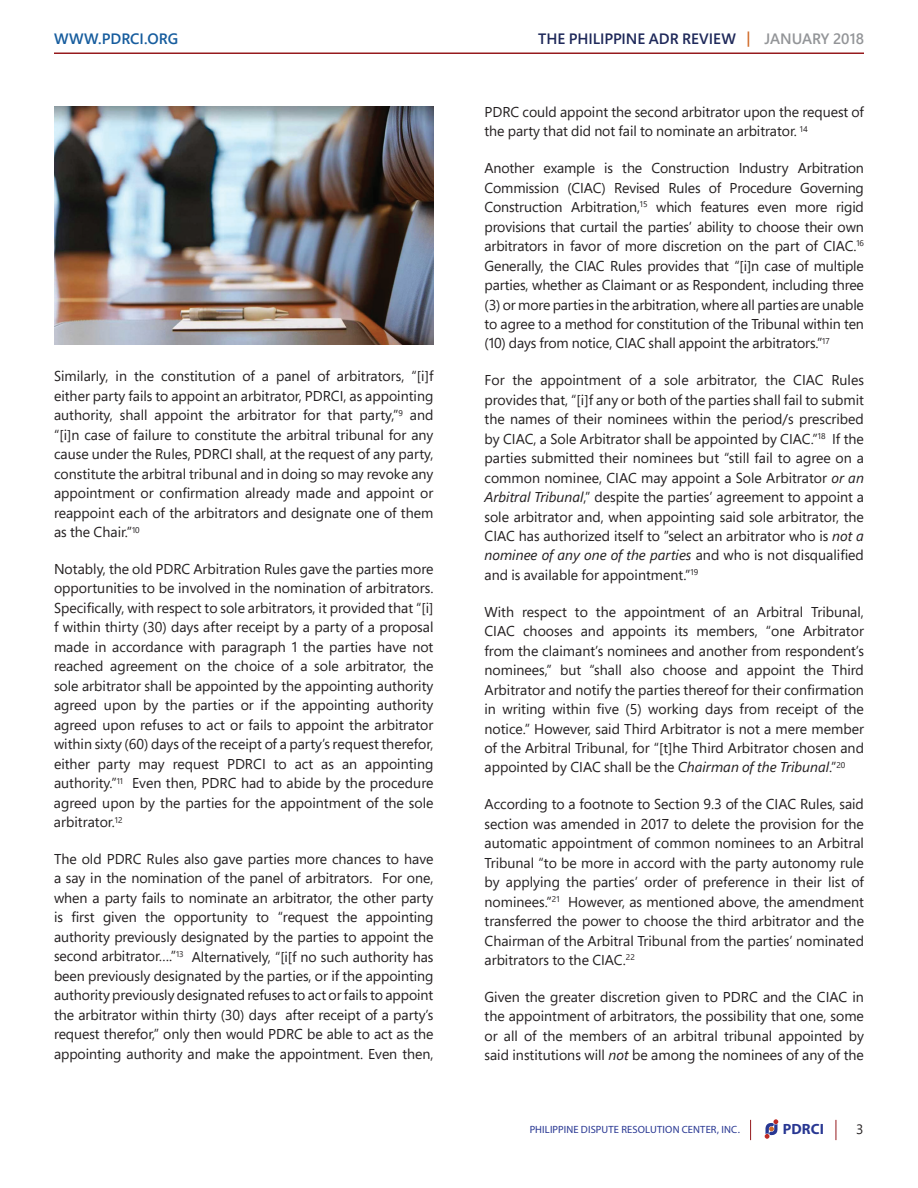
<style>
.page{position:relative;width:918px;height:1188px;background:#fff}
.page>*{position:absolute;margin:0;border:0;box-sizing:border-box;transform-origin:0 0}
.t1{font:600 15px "Segoe Pro";letter-spacing:-.005em;color:#1f295a}
.t2{font:600 15px "Segoe Pro";color:#175d9e}
.t3{font:700 14.85px "Myriad Pro";letter-spacing:.01em;color:#283792}
.t4{font:14.25px/19.5px "Segoe Pro";color:#231f20;text-align:justify}
.t5{font:13.5px "Segoe Pro";color:#231f20}
.t6{font:10.5px "Myriad Hebrew";letter-spacing:.015em;color:#283792}
.s1{color:#d06a28}
.s2{color:#939598}
.s3{font-style:italic}
</style>
<div class="page">
<hr style="left:54px;top:52px;width:810px;height:2px;background:#961a1d">
<svg style="left:836px;top:1120px;width:1px;height:20px"></svg>
<svg style="left:750px;top:1120px;width:1px;height:20px"></svg>
<svg style="left:765px;top:1119px;width:13px;height:20px"></svg>
<img style="left:54px;top:106px;width:379px;height:238px">
<p class="t2" style="left:54px;top:29px;width:126px">WWW.PDRCI.ORG</p>
<p class="t1" style="left:538px;top:29px;width:327px">THE PHILIPPINE ADR REVIEW <span class="s1">|</span> <span class="s2">JANUARY 2018</span></p>
<p class="t4" style="left:54px;top:366px;width:381px">Similarly, in the constitution of a panel of arbitrators, “[i]f either party fails to appoint an arbitrator, PDRCI, as appointing authority, shall appoint the arbitrator for that party,”<sup>9</sup> and “[i]n case of failure to constitute the arbitral tribunal for any cause under the Rules, PDRCI shall, at the request of any party, constitute the arbitral tribunal and in doing so may revoke any appointment or confirmation already made and appoint or reappoint each of the arbitrators and designate one of them as the Chair.”<sup>10</sup></p>
<p class="t4" style="left:54px;top:559px;width:381px">Notably, the old PDRC Arbitration Rules gave the parties more opportunities to be involved in the nomination of arbitrators.<br>Specifically, with respect to sole arbitrators, it provided that “[i] f within thirty (30) days after receipt by a party of a proposal made in accordance with paragraph 1 the parties have not reached agreement on the choice of a sole arbitrator, the sole arbitrator shall be appointed by the appointing authority agreed upon by the parties or if the appointing authority agreed upon refuses to act or fails to appoint the arbitrator within sixty (60) days of the receipt of a party’s request therefor, either party may request PDRCI to act as an appointing authority.”<sup>11</sup> Even then, PDRC had to abide by the procedure agreed upon by the parties for the appointment of the sole arbitrator.<sup>12</sup></p>
<p class="t4" style="left:54px;top:849px;width:381px">The old PDRC Rules also gave parties more chances to have a say in the nomination of the panel of arbitrators. For one, when a party fails to nominate an arbitrator, the other party is first given the opportunity to “request the appointing authority previously designated by the parties to appoint the second arbitrator….”<sup>13</sup> Alternatively, “[i[f no such authority has been previously designated by the parties, or if the appointing authority previously designated refuses to act or fails to appoint the arbitrator within thirty (30) days after receipt of a party’s request therefor,” only then would PDRC be able to act as the appointing authority and make the appointment. Even then,</p>
<p class="t4" style="left:485px;top:102px;width:381px">PDRC could appoint the second arbitrator upon the request of the party that did not fail to nominate an arbitrator. <sup>14</sup></p>
<p class="t4" style="left:485px;top:158px;width:381px">Another example is the Construction Industry Arbitration Commission (CIAC) Revised Rules of Procedure Governing Construction Arbitration,<sup>15</sup> which features even more rigid provisions that curtail the parties’ ability to choose their own arbitrators in favor of more discretion on the part of CIAC.<sup>16<br></sup>Generally, the CIAC Rules provides that “[i]n case of multiple parties, whether as Claimant or as Respondent, including three (3) or more parties in the arbitration, where all parties are unable to agree to a method for constitution of the Tribunal within ten (10) days from notice, CIAC shall appoint the arbitrators.”<sup>17</sup></p>
<p class="t4" style="left:485px;top:370px;width:381px">For the appointment of a sole arbitrator, the CIAC Rules provides that, “[i]f any or both of the parties shall fail to submit the names of their nominees within the period/s prescribed by CIAC, a Sole Arbitrator shall be appointed by CIAC.”<sup>18</sup> If the parties submitted their nominees but “still fail to agree on a common nominee, CIAC may appoint a Sole Arbitrator <span class="s3">or an Arbitral Tribunal</span>,” despite the parties’ agreement to appoint a sole arbitrator and, when appointing said sole arbitrator, the CIAC has authorized itself to ”select an arbitrator who is <span class="s3">not a nominee of any one of the parties</span> and who is not disqualified and is available for appointment.”<sup>19</sup></p>
<p class="t4" style="left:485px;top:601px;width:381px">With respect to the appointment of an Arbitral Tribunal, CIAC chooses and appoints its members, “one Arbitrator from the claimant’s nominees and another from respondent’s nominees,” but “shall also choose and appoint the Third Arbitrator and notify the parties thereof for their confirmation in writing within five (5) working days from receipt of the notice.” However, said Third Arbitrator is not a mere member of the Arbitral Tribunal, for “[t]he Third Arbitrator chosen and appointed by CIAC shall be the <span class="s3">Chairman of the Tribunal</span>.”<sup>20</sup></p>
<p class="t4" style="left:485px;top:794px;width:381px">According to a footnote to Section 9.3 of the CIAC Rules, said section was amended in 2017 to delete the provision for the automatic appointment of common nominees to an Arbitral Tribunal “to be more in accord with the party autonomy rule by applying the parties’ order of preference in their list of nominees.”<sup>21</sup> However, as mentioned above, the amendment transferred the power to choose the third arbitrator and the Chairman of the Arbitral Tribunal from the parties’ nominated arbitrators to the CIAC.<sup>22</sup></p>
<p class="t4" style="left:485px;top:986px;width:381px">Given the greater discretion given to PDRC and the CIAC in the appointment of arbitrators, the possibility that one, some or all of the members of an arbitral tribunal appointed by said institutions will <span class="s3">not</span> be among the nominees of any of the</p>
<p class="t6" style="left:530px;top:1124px;width:212px">PHILIPPINE DISPUTE RESOLUTION CENTER, INC.</p>
<p class="t3" style="left:783px;top:1120px;width:43px">PDRCI</p>
<p class="t5" style="left:856px;top:1120px;width:9px">3</p>
</div>
